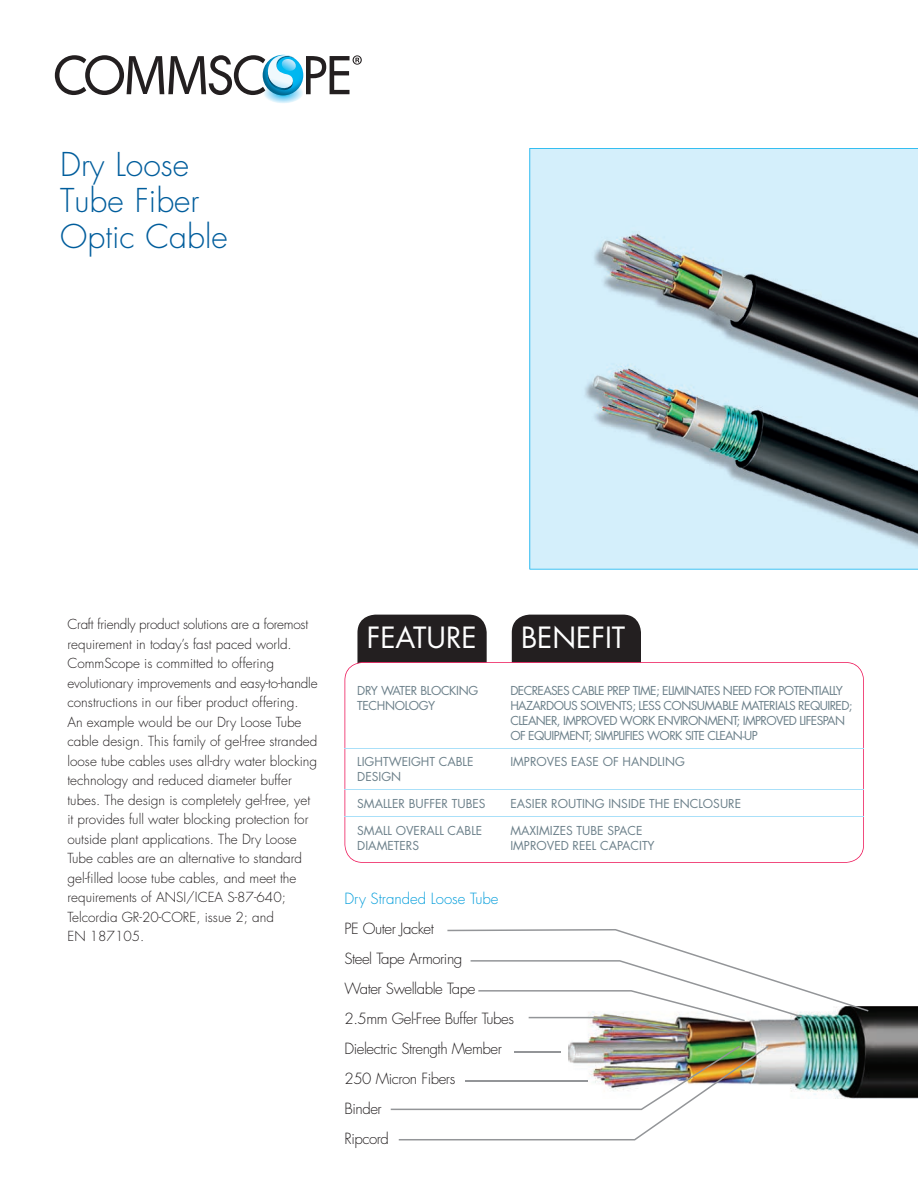
<style>
.page{position:relative;width:918px;height:1188px;background:#fff}
.page>*{position:absolute;margin:0;border:0;box-sizing:border-box;transform-origin:0 0}
.t1{font:300 31.95px/36px "Futura Std";color:#005d9c}
.t2{font:28.5px "Futura Std";color:#fff}
.t3{font:300 15px/30px "Futura Std";letter-spacing:-.03em;color:#231f20}
.t4{font:300 15px "Futura Std";color:#069edb}
.t5{font:300 13.5px/19.5px "Futura Std";color:#231f20}
.t6{font:12px/15px "Futura Std";letter-spacing:-.05em;color:#6c808a}
.t7{font:12px/15px "Futura Std";color:#6c808a}
.t8{font:12px/15px "Futura Std";letter-spacing:-.03em;color:#6c808a}
</style>
<div class="page">
<svg style="left:55px;top:54px;width:307px;height:49px"></svg>
<svg style="left:529px;top:148px;width:389px;height:422px;background:#b3cad3"></svg>
<div style="left:357px;top:615px;width:130px;height:47px;background:#231f20"></div>
<div style="left:512px;top:615px;width:129px;height:47px;background:#231f20"></div>
<svg style="left:345px;top:662px;width:519px;height:201px"></svg>
<hr style="left:345px;top:748px;width:165px;height:1px;background:#aae0f9">
<hr style="left:510px;top:748px;width:354px;height:1px;background:#aae0f9">
<hr style="left:345px;top:790px;width:165px;height:1px;background:#aae0f9">
<hr style="left:510px;top:790px;width:354px;height:1px;background:#aae0f9">
<hr style="left:345px;top:817px;width:165px;height:1px;background:#aae0f9">
<hr style="left:510px;top:817px;width:354px;height:1px;background:#aae0f9">
<img style="left:569px;top:1007px;width:349px;height:91px">
<svg style="left:447px;top:929px;width:422px;height:106px"></svg>
<img style="left:391px;top:1046px;width:378px;height:94px">
<h1 class="t1" style="left:60px;top:147px;width:169px">Dry Loose<br>Tube Fiber<br>Optic Cable</h1>
<p class="t5" style="left:68px;top:615px;width:252px">Craft friendly product solutions are a foremost requirement in today’s fast paced world.<br>CommScope is committed to offering evolutionary improvements and easy-to-handle constructions in our fiber product offering.<br>An example would be our Dry Loose Tube cable design. This family of gel-free stranded loose tube cables uses all-dry water blocking technology and reduced diameter buffer tubes. The design is completely gel-free, yet it provides full water blocking protection for outside plant applications. The Dry Loose Tube cables are an alternative to standard gel-filled loose tube cables, and meet the requirements of ANSI/ICEA S-87-640; Telcordia GR-20-CORE, issue 2; and<br>EN 187105.</p>
<h2 class="t2" style="left:367px;top:619px;width:112px">FEATURE</h2>
<h2 class="t2" style="left:521px;top:619px;width:106px">BENEFIT</h2>
<p class="t8" style="left:357px;top:683px;width:122px">DRY WATER BLOCKING<br>TECHNOLOGY</p>
<p class="t6" style="left:510px;top:683px;width:344px">DECREASES CABLE PREP TIME; ELIMINATES NEED FOR POTENTIALLY HAZARDOUS SOLVENTS; LESS CONSUMABLE MATERIALS REQUIRED; CLEANER, IMPROVED WORK ENVIRONMENT; IMPROVED LIFESPAN OF EQUIPMENT; SIMPLIFIES WORK SITE CLEAN-UP</p>
<p class="t7" style="left:357px;top:755px;width:118px">LIGHTWEIGHT CABLE<br>DESIGN</p>
<p class="t7" style="left:510px;top:755px;width:176px">IMPROVES EASE OF HANDLING</p>
<p class="t7" style="left:357px;top:797px;width:130px">SMALLER BUFFER TUBES</p>
<p class="t7" style="left:510px;top:797px;width:232px">EASIER ROUTING INSIDE THE ENCLOSURE</p>
<p class="t7" style="left:357px;top:824px;width:127px">SMALL OVERALL CABLE<br>DIAMETERS</p>
<p class="t7" style="left:510px;top:824px;width:146px">MAXIMIZES TUBE SPACE<br>IMPROVED REEL CAPACITY</p>
<p class="t4" style="left:345px;top:890px;width:156px">Dry Stranded Loose Tube</p>
<p class="t3" style="left:345px;top:914px;width:171px">PE Outer Jacket<br>Steel Tape Armoring<br>Water Swellable Tape<br>2.5mm Gel-Free Buffer Tubes<br>Dielectric Strength Member<br>250 Micron Fibers<br>Binder<br>Ripcord</p>
</div>
